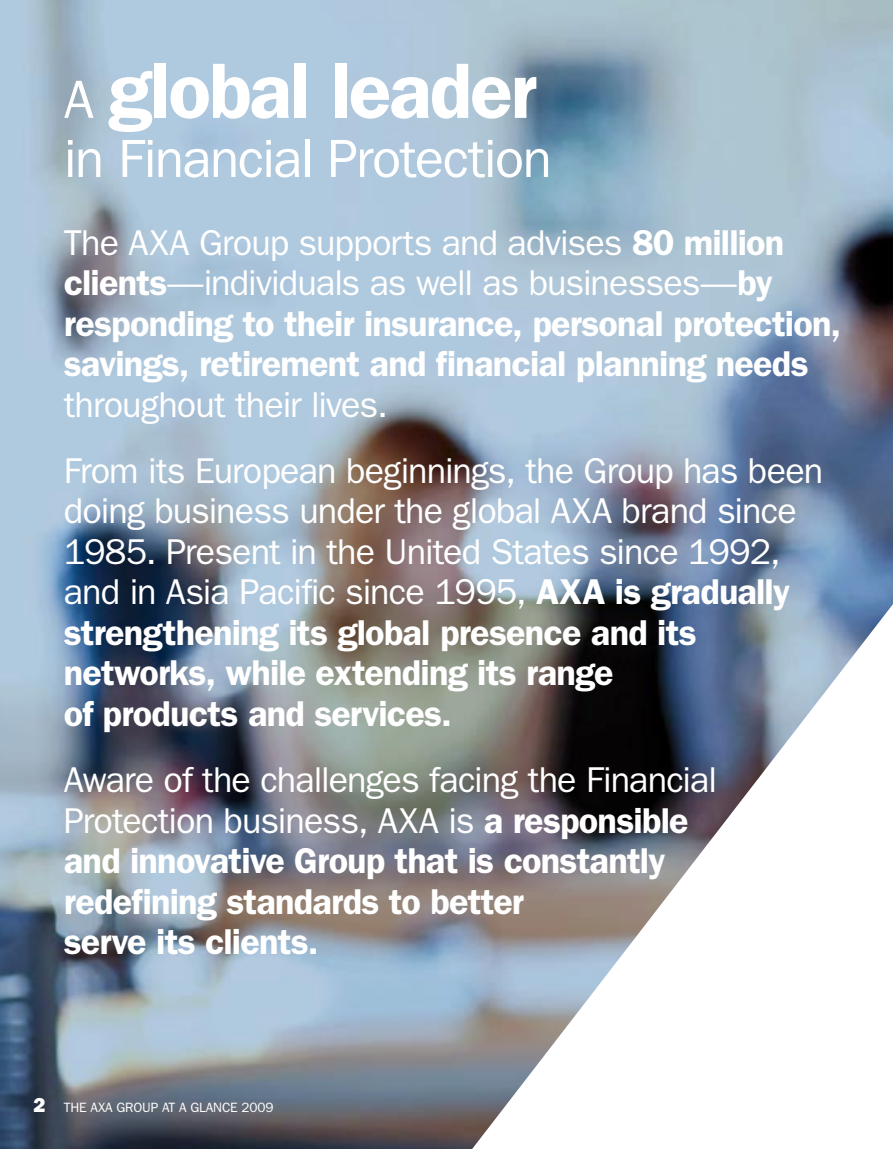
<style>
.page{position:relative;width:893px;height:1149px;background:#fff}
.page>*{position:absolute;margin:0;border:0;box-sizing:border-box;transform-origin:0 0}
.t1{font:600 78.75px "ITC Franklin Gothic Std";letter-spacing:-.025em;color:#fff}
.t2{font:54px "ITC Franklin Gothic Std";letter-spacing:-.03em;color:#fff}
.t3{font:600 36px/40.5px "ITC Franklin Gothic Std";letter-spacing:-.02em;color:#fff}
.t4{font:36px/40.5px "ITC Franklin Gothic Std";letter-spacing:-.025em;color:#fff}
.t5{font:13.5px "ITC Franklin Gothic Std";letter-spacing:-.01em;color:#fff}
.s1{font-weight:400;font-size:54px}
.s2{font-weight:400}
.s3{font-weight:600}
.s4{font-family:"ITC Franklin Gothic Std Hvy";font-size:20.25px}
</style>
<div class="page">
<img style="left:0;top:0;width:893px;height:1148px">
<h1 class="t1" style="left:64px;top:44px;width:475px"><span class="s1">A</span> global leader</h1>
<h2 class="t2" style="left:64px;top:128px;width:489px">in Financial Protection</h2>
<p class="t3" style="left:64px;top:222px;width:779px"><span class="s2">The AXA Group supports and advises</span> 80 million clients<span class="s2">—individuals as well as businesses—</span>by responding to their insurance, personal protection, savings, retirement and financial planning needs</p>
<p class="t4" style="left:64px;top:371px;width:761px;line-height:65.9px">throughout their lives.<br>From its European beginnings, the Group has been</p>
<p class="t4" style="left:64px;top:491px;width:734px">doing business under the global AXA brand since 1985. Present in the United States since 1992, and in Asia Pacific since 1995, <span class="s3">AXA is gradually strengthening its global presence and its networks, while extending its range<br>of products and services.</span></p>
<p class="t3" style="left:64px;top:759px;width:655px"><span class="s2">Aware of the challenges facing the Financial Protection business, AXA is</span> a responsible and innovative Group that is constantly redefining standards to better<br>serve its clients.</p>
<p class="t5" style="left:33px;top:1099px;width:242px"><span class="s4">2</span> THE AXA GROUP AT A GLANCE 2009</p>
</div>
